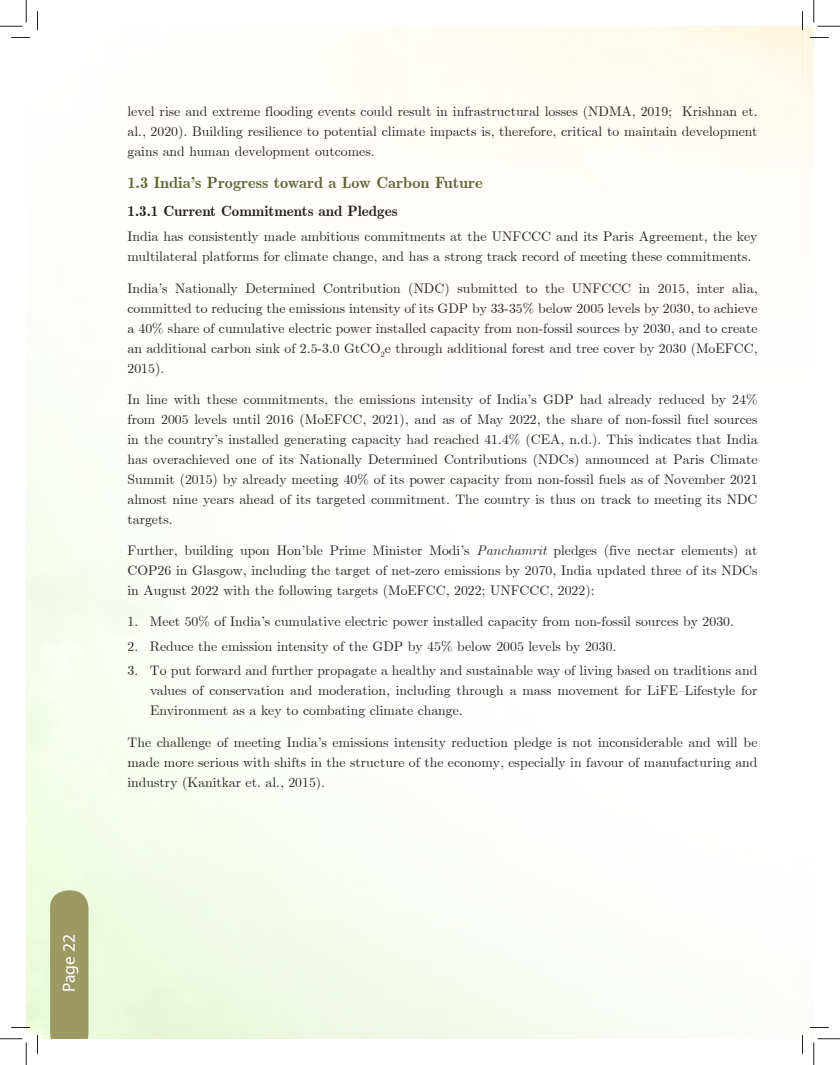
<style>
.page{position:relative;width:840px;height:1065px;background:#fff}
.page>*{position:absolute;margin:0;border:0;box-sizing:border-box;transform-origin:0 0}
.t1{font:17.5px "Myriad Pro";color:#fff}
.t2{font:700 16.25px "Euclid";color:#616331}
.t3{font:700 15px "Euclid";color:#241f1f}
.t4{font:13.75px/20px "Euclid";color:#241f1f;text-align:justify}
.s1{font-style:italic}
</style>
<div class="page">
<div style="left:50px;top:890px;width:38px;height:149px;background:#9b9a63"></div>
<svg style="left:11px;top:37px;width:19px;height:1px"></svg>
<svg style="left:810px;top:37px;width:19px;height:1px"></svg>
<svg style="left:11px;top:1027px;width:19px;height:1px"></svg>
<svg style="left:810px;top:1027px;width:19px;height:1px"></svg>
<svg style="left:37px;top:11px;width:1px;height:19px"></svg>
<svg style="left:37px;top:1035px;width:1px;height:19px"></svg>
<svg style="left:802px;top:11px;width:1px;height:19px"></svg>
<svg style="left:802px;top:1035px;width:1px;height:19px"></svg>
<svg style="left:0;top:0;width:27px;height:27px"></svg>
<svg style="left:0;top:1039px;width:27px;height:26px"></svg>
<svg style="left:814px;top:0;width:26px;height:27px"></svg>
<svg style="left:814px;top:1039px;width:26px;height:26px"></svg>
<p class="t4" style="left:128px;top:102px;width:632px">level rise and extreme flooding events could result in infrastructural losses (NDMA, 2019; Krishnan et. al., 2020). Building resilience to potential climate impacts is, therefore, critical to maintain development gains and human development outcomes.</p>
<p class="t2" style="left:128px;top:173px;width:357px">1.3 India’s Progress toward a Low Carbon Future</p>
<p class="t3" style="left:128px;top:202px;width:272px">1.3.1 Current Commitments and Pledges</p>
<p class="t4" style="left:128px;top:227px;width:632px">India has consistently made ambitious commitments at the UNFCCC and its Paris Agreement, the key multilateral platforms for climate change, and has a strong track record of meeting these commitments.</p>
<p class="t4" style="left:128px;top:278px;width:632px">India’s Nationally Determined Contribution (NDC) submitted to the UNFCCC in 2015, inter alia, committed to reducing the emissions intensity of its GDP by 33-35% below 2005 levels by 2030, to achieve a 40% share of cumulative electric power installed capacity from non-fossil sources by 2030, and to create an additional carbon sink of 2.5-3.0 GtCO<sub>2</sub>e through additional forest and tree cover by 2030 (MoEFCC, 2015).</p>
<p class="t4" style="left:128px;top:389px;width:632px">In line with these commitments, the emissions intensity of India’s GDP had already reduced by 24% from 2005 levels until 2016 (MoEFCC, 2021), and as of May 2022, the share of non-fossil fuel sources in the country’s installed generating capacity had reached 41.4% (CEA, n.d.). This indicates that India has overachieved one of its Nationally Determined Contributions (NDCs) announced at Paris Climate Summit (2015) by already meeting 40% of its power capacity from non-fossil fuels as of November 2021 almost nine years ahead of its targeted commitment. The country is thus on track to meeting its NDC targets.</p>
<p class="t4" style="left:128px;top:541px;width:632px">Further, building upon Hon’ble Prime Minister Modi’s <span class="s1">Panchamrit</span> pledges (five nectar elements) at COP26 in Glasgow, including the target of net-zero emissions by 2070, India updated three of its NDCs in August 2022 with the following targets (MoEFCC, 2022; UNFCCC, 2022):</p>
<p class="t4" style="left:128px;top:612px;width:608px">1. Meet 50% of India’s cumulative electric power installed capacity from non-fossil sources by 2030.</p>
<p class="t4" style="left:128px;top:636px;width:490px">2. Reduce the emission intensity of the GDP by 45% below 2005 levels by 2030.</p>
<p class="t4" style="left:150px;top:661px;width:609px;text-indent:-22px">3. To put forward and further propagate a healthy and sustainable way of living based on traditions and values of conservation and moderation, including through a mass movement for LiFE–Lifestyle for Environment as a key to combating climate change.</p>
<p class="t4" style="left:128px;top:732px;width:632px">The challenge of meeting India’s emissions intensity reduction pledge is not inconsiderable and will be made more serious with shifts in the structure of the economy, especially in favour of manufacturing and industry (Kanitkar et. al., 2015).</p>
<p class="t1" style="left:58px;top:992px;width:59px;rotate:-90deg">Page 22</p>
</div>
